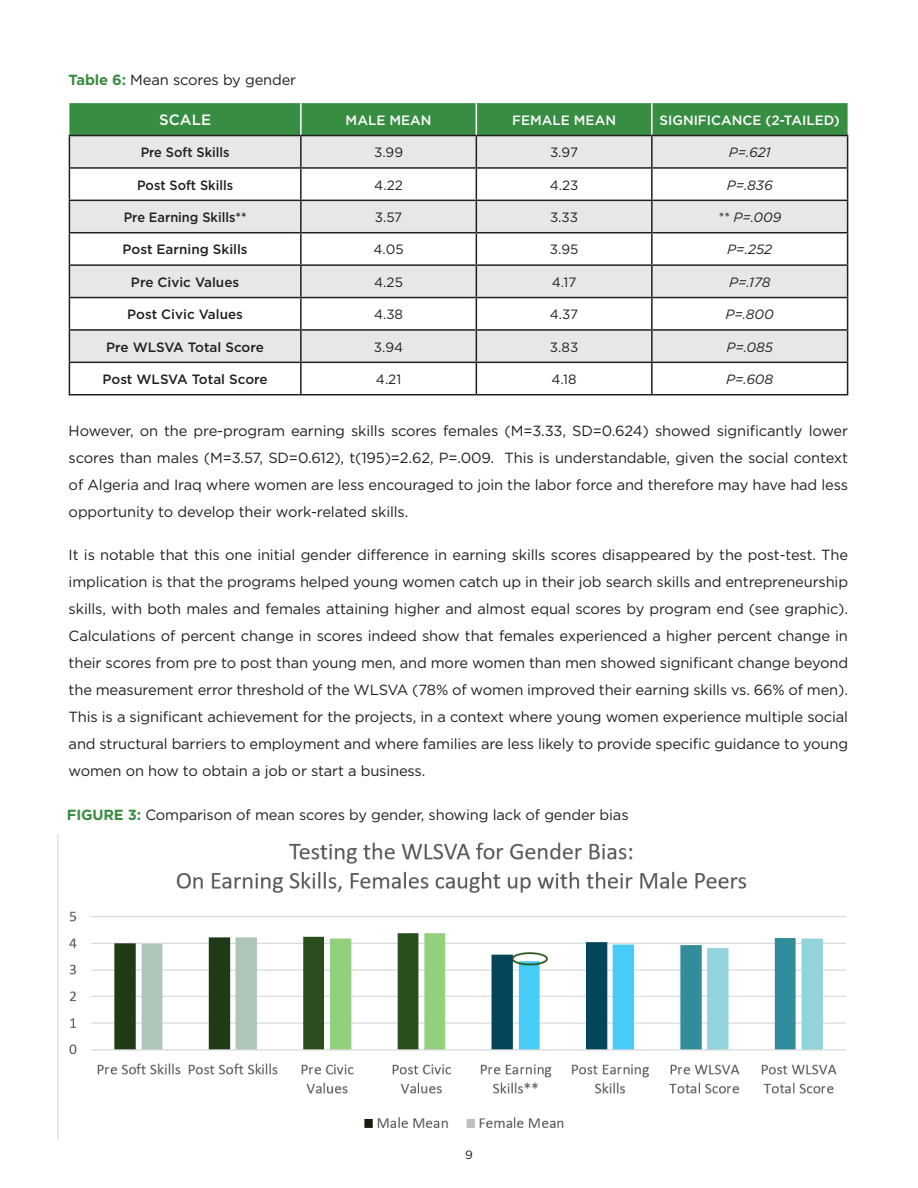
<style>
.page{position:relative;width:918px;height:1188px;background:#fff}
.page>*{position:absolute;margin:0;border:0;box-sizing:border-box;transform-origin:0 0}
.t1{font:500 15px "Gotham";color:#fff}
.t2{font:14.7px/27px "Gotham";letter-spacing:-.01em;color:#231f20;text-align:justify}
.t3{font:500 13.5px "Gotham";color:#231f20}
.t4{font:13.5px "Gotham";color:#231f20}
.t5{font:italic 13.5px "Gotham";color:#231f20}
.t6{font:500 13.5px "Gotham";color:#231f20;scale:.95 1}
.t7{font:500 13.5px "Gotham";color:#fff}
.t8{font:12px "Gotham";color:#231f20}
.s1{font-weight:700;color:#3b8c40}
</style>
<div class="page">
<div style="left:69px;top:103px;width:779px;height:32px;background:#378d41"></div>
<svg style="left:70px;top:136px;width:777px;height:226px;fill:#e6e7e9"></svg>
<hr style="left:300px;top:136px;width:2px;height:31px;background:#231f20">
<hr style="left:476px;top:136px;width:1px;height:31px;background:#231f20">
<hr style="left:651px;top:136px;width:2px;height:31px;background:#231f20">
<hr style="left:69px;top:167px;width:232px;height:2px;background:#231f20">
<hr style="left:301px;top:167px;width:175px;height:2px;background:#231f20">
<hr style="left:300px;top:169px;width:2px;height:31px;background:#231f20">
<hr style="left:476px;top:167px;width:176px;height:2px;background:#231f20">
<hr style="left:476px;top:169px;width:1px;height:31px;background:#231f20">
<hr style="left:652px;top:167px;width:196px;height:2px;background:#231f20">
<hr style="left:651px;top:169px;width:2px;height:31px;background:#231f20">
<hr style="left:69px;top:200px;width:232px;height:1px;background:#231f20">
<hr style="left:301px;top:200px;width:175px;height:1px;background:#231f20">
<hr style="left:300px;top:201px;width:2px;height:31px;background:#231f20">
<hr style="left:476px;top:200px;width:176px;height:1px;background:#231f20">
<hr style="left:476px;top:201px;width:1px;height:31px;background:#231f20">
<hr style="left:652px;top:200px;width:196px;height:1px;background:#231f20">
<hr style="left:651px;top:201px;width:2px;height:31px;background:#231f20">
<hr style="left:300px;top:233px;width:2px;height:31px;background:#231f20">
<hr style="left:476px;top:233px;width:1px;height:31px;background:#231f20">
<hr style="left:651px;top:233px;width:2px;height:31px;background:#231f20">
<hr style="left:300px;top:266px;width:2px;height:31px;background:#231f20">
<hr style="left:476px;top:266px;width:1px;height:31px;background:#231f20">
<hr style="left:651px;top:266px;width:2px;height:31px;background:#231f20">
<hr style="left:300px;top:298px;width:2px;height:31px;background:#231f20">
<hr style="left:476px;top:298px;width:1px;height:31px;background:#231f20">
<hr style="left:651px;top:298px;width:2px;height:31px;background:#231f20">
<hr style="left:300px;top:331px;width:2px;height:31px;background:#231f20">
<hr style="left:476px;top:331px;width:1px;height:31px;background:#231f20">
<hr style="left:651px;top:331px;width:2px;height:31px;background:#231f20">
<hr style="left:300px;top:363px;width:2px;height:31px;background:#231f20">
<hr style="left:476px;top:363px;width:1px;height:31px;background:#231f20">
<hr style="left:651px;top:363px;width:2px;height:31px;background:#231f20">
<hr style="left:300px;top:103px;width:2px;height:32px;background:#fff">
<hr style="left:476px;top:103px;width:1px;height:32px;background:#fff">
<hr style="left:651px;top:103px;width:2px;height:32px;background:#fff">
<hr style="left:69px;top:135px;width:232px;height:1px;background:#231f20">
<hr style="left:69px;top:136px;width:1px;height:31px;background:#231f20">
<hr style="left:69px;top:169px;width:1px;height:31px;background:#231f20">
<hr style="left:69px;top:201px;width:1px;height:31px;background:#231f20">
<hr style="left:69px;top:232px;width:232px;height:1px;background:#231f20">
<hr style="left:69px;top:233px;width:1px;height:31px;background:#231f20">
<hr style="left:69px;top:264px;width:232px;height:2px;background:#231f20">
<hr style="left:69px;top:266px;width:1px;height:31px;background:#231f20">
<hr style="left:69px;top:297px;width:232px;height:1px;background:#231f20">
<hr style="left:69px;top:298px;width:1px;height:31px;background:#231f20">
<hr style="left:69px;top:329px;width:232px;height:2px;background:#231f20">
<hr style="left:69px;top:331px;width:1px;height:31px;background:#231f20">
<hr style="left:69px;top:362px;width:232px;height:1px;background:#231f20">
<hr style="left:69px;top:363px;width:1px;height:31px;background:#231f20">
<hr style="left:69px;top:394px;width:232px;height:1px;background:#231f20">
<hr style="left:301px;top:135px;width:175px;height:1px;background:#231f20">
<hr style="left:476px;top:135px;width:176px;height:1px;background:#231f20">
<hr style="left:652px;top:135px;width:196px;height:1px;background:#231f20">
<hr style="left:847px;top:136px;width:1px;height:31px;background:#231f20">
<hr style="left:847px;top:169px;width:1px;height:31px;background:#231f20">
<hr style="left:847px;top:201px;width:1px;height:31px;background:#231f20">
<hr style="left:301px;top:232px;width:175px;height:1px;background:#231f20">
<hr style="left:476px;top:232px;width:176px;height:1px;background:#231f20">
<hr style="left:652px;top:232px;width:196px;height:1px;background:#231f20">
<hr style="left:847px;top:233px;width:1px;height:31px;background:#231f20">
<hr style="left:301px;top:264px;width:175px;height:2px;background:#231f20">
<hr style="left:476px;top:264px;width:176px;height:2px;background:#231f20">
<hr style="left:652px;top:264px;width:196px;height:2px;background:#231f20">
<hr style="left:847px;top:266px;width:1px;height:31px;background:#231f20">
<hr style="left:301px;top:297px;width:175px;height:1px;background:#231f20">
<hr style="left:476px;top:297px;width:176px;height:1px;background:#231f20">
<hr style="left:652px;top:297px;width:196px;height:1px;background:#231f20">
<hr style="left:847px;top:298px;width:1px;height:31px;background:#231f20">
<hr style="left:301px;top:329px;width:175px;height:2px;background:#231f20">
<hr style="left:476px;top:329px;width:176px;height:2px;background:#231f20">
<hr style="left:652px;top:329px;width:196px;height:2px;background:#231f20">
<hr style="left:847px;top:331px;width:1px;height:31px;background:#231f20">
<hr style="left:301px;top:362px;width:175px;height:1px;background:#231f20">
<hr style="left:476px;top:362px;width:176px;height:1px;background:#231f20">
<hr style="left:652px;top:362px;width:196px;height:1px;background:#231f20">
<hr style="left:847px;top:363px;width:1px;height:31px;background:#231f20">
<hr style="left:301px;top:394px;width:175px;height:1px;background:#231f20">
<hr style="left:476px;top:394px;width:176px;height:1px;background:#231f20">
<hr style="left:652px;top:394px;width:196px;height:1px;background:#231f20">
<img style="left:57px;top:834px;width:789px;height:304px">
<p class="t2" style="left:69px;top:66px;width:229px"><span class="s1">Table 6:</span> Mean scores by gender</p>
<p class="t1" style="left:159px;top:110px;width:53px">SCALE</p>
<p class="t7" style="left:346px;top:111px;width:87px">MALE MEAN</p>
<p class="t7" style="left:512px;top:111px;width:105px">FEMALE MEAN</p>
<p class="t7" style="left:660px;top:111px;width:182px">SIGNIFICANCE (2-TAILED)</p>
<p class="t6" style="left:141px;top:144px;width:95px">Pre Soft Skills</p>
<p class="t4" style="left:374px;top:144px;width:31px">3.99</p>
<p class="t4" style="left:550px;top:144px;width:30px">3.97</p>
<p class="t5" style="left:729px;top:144px;width:43px">P=.621</p>
<p class="t6" style="left:137px;top:176px;width:103px">Post Soft Skills</p>
<p class="t4" style="left:374px;top:176px;width:30px">4.22</p>
<p class="t4" style="left:550px;top:176px;width:30px">4.23</p>
<p class="t5" style="left:727px;top:176px;width:47px">P=.836</p>
<p class="t6" style="left:124px;top:208px;width:131px">Pre Earning Skills**</p>
<p class="t4" style="left:375px;top:209px;width:29px">3.57</p>
<p class="t4" style="left:550px;top:209px;width:30px">3.33</p>
<p class="t5" style="left:718px;top:209px;width:65px">** P=.009</p>
<p class="t3" style="left:123px;top:241px;width:127px">Post Earning Skills</p>
<p class="t4" style="left:374px;top:241px;width:32px">4.05</p>
<p class="t4" style="left:550px;top:241px;width:30px">3.95</p>
<p class="t5" style="left:727px;top:241px;width:46px">P=.252</p>
<p class="t3" style="left:131px;top:273px;width:110px">Pre Civic Values</p>
<p class="t4" style="left:374px;top:273px;width:30px">4.25</p>
<p class="t4" style="left:552px;top:273px;width:26px">4.17</p>
<p class="t5" style="left:729px;top:273px;width:43px">P=.178</p>
<p class="t3" style="left:127px;top:306px;width:117px">Post Civic Values</p>
<p class="t4" style="left:374px;top:306px;width:31px">4.38</p>
<p class="t4" style="left:550px;top:306px;width:30px">4.37</p>
<p class="t5" style="left:725px;top:306px;width:50px">P=.800</p>
<p class="t3" style="left:106px;top:338px;width:159px">Pre WLSVA Total Score</p>
<p class="t4" style="left:374px;top:338px;width:31px">3.94</p>
<p class="t4" style="left:550px;top:338px;width:30px">3.83</p>
<p class="t5" style="left:726px;top:338px;width:48px">P=.085</p>
<p class="t3" style="left:103px;top:370px;width:167px">Post WLSVA Total Score</p>
<p class="t4" style="left:376px;top:371px;width:27px">4.21</p>
<p class="t4" style="left:552px;top:371px;width:27px">4.18</p>
<p class="t5" style="left:726px;top:371px;width:49px">P=.608</p>
<p class="t2" style="left:69px;top:417px;width:781px">However, on the pre-program earning skills scores females (M=3.33, SD=0.624) showed significantly lower scores than males (M=3.57, SD=0.612), t(195)=2.62, P=.009. This is understandable, given the social context of Algeria and Iraq where women are less encouraged to join the labor force and therefore may have had less opportunity to develop their work-related skills.</p>
<p class="t2" style="left:69px;top:541px;width:781px">It is notable that this one initial gender difference in earning skills scores disappeared by the post-test. The implication is that the programs helped young women catch up in their job search skills and entrepreneurship skills, with both males and females attaining higher and almost equal scores by program end (see graphic).<br>Calculations of percent change in scores indeed show that females experienced a higher percent change in their scores from pre to post than young men, and more women than men showed significant change beyond the measurement error threshold of the WLSVA (78% of women improved their earning skills vs. 66% of men).<br>This is a significant achievement for the projects, in a context where young women experience multiple social and structural barriers to employment and where families are less likely to provide specific guidance to young women on how to obtain a job or start a business.</p>
<p class="t2" style="left:67px;top:801px;width:563px"><span class="s1">FIGURE 3:</span> Comparison of mean scores by gender, showing lack of gender bias</p>
<p class="t8" style="left:465px;top:1147px;width:9px">9</p>
</div>
